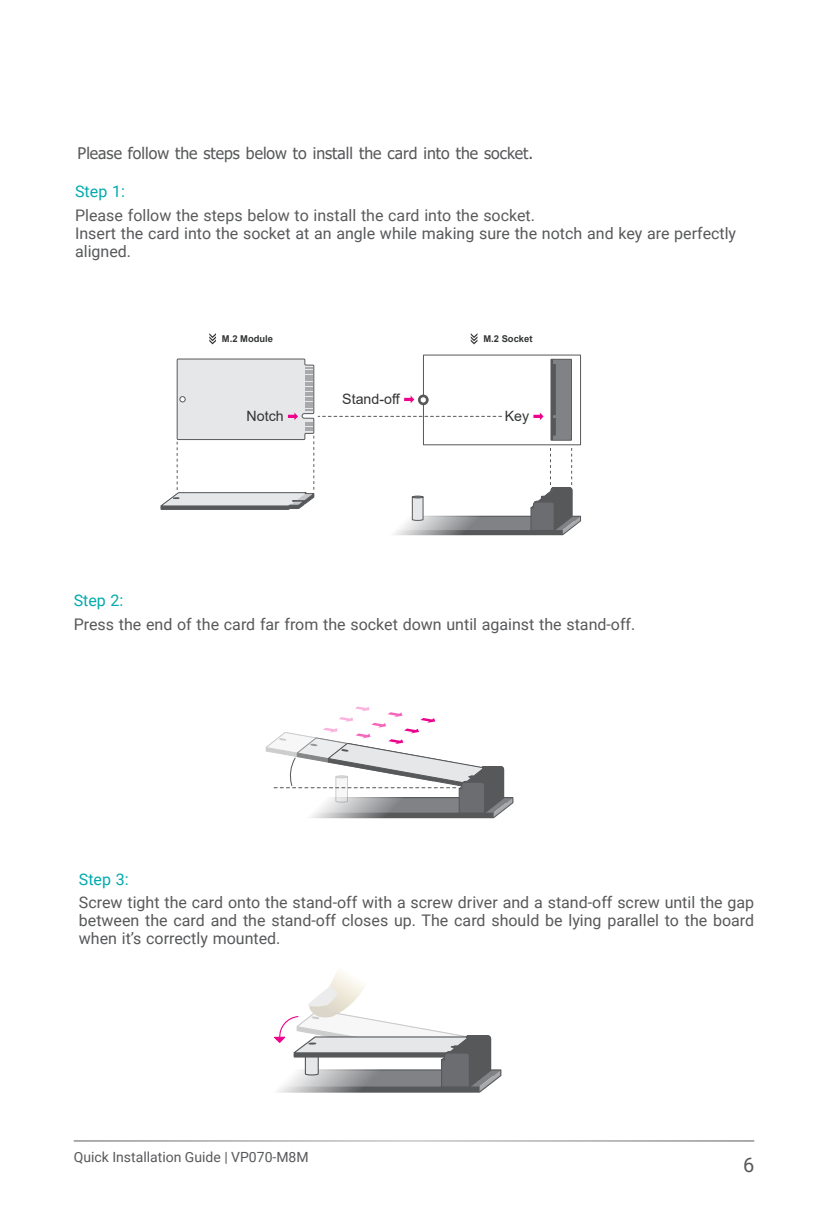
<style>
.page{position:relative;width:828px;height:1225px;background:#fff}
.page>*{position:absolute;margin:0;border:0;box-sizing:border-box;transform-origin:0 0}
.t1{font:20px "Roboto";color:#57585a}
.Body_Text{font:16px/18px "Roboto";color:#57585a;text-align:justify}
.Body_Text-2{font:16px "Tahoma";color:#57585a}
.Body_Text-3{font:16px "Roboto";color:#00aaad}
.t2{font:14.2px "Arial";color:#323333}
.t3{font:14px "Roboto";color:#57585a}
.t4{font:700 9.4px "Arial";color:#323333}
.s1{color:#595a5b}
</style>
<div class="page">
<svg style="left:209px;top:333px;width:7px;height:11px"></svg>
<svg style="left:471px;top:333px;width:6px;height:11px"></svg>
<svg style="left:160px;top:358px;width:421px;height:178px"></svg>
<svg style="left:265px;top:706px;width:249px;height:113px"></svg>
<svg style="left:274px;top:970px;width:228px;height:123px"></svg>
<hr style="left:74px;top:1140px;width:680px;height:1px;background:#57585a">
<p class="Body_Text-2" style="left:78px;top:142px;width:457px">Please follow the steps below to install the card into the socket.</p>
<p class="Body_Text-3" style="left:75px;top:180px;width:51px">Step 1:</p>
<p class="Body_Text" style="left:75px;top:205px;width:662px;text-align:left"><span class="s1">Please follow the steps below to install the card into the socket.<br></span>Insert the card into the socket at an angle while making sure the notch and key are perfectly aligned.</p>
<p class="t4" style="left:222px;top:332px;width:53px">M.2 Module</p>
<p class="t4" style="left:483px;top:332px;width:50px">M.2 Socket</p>
<p class="t2" style="left:247px;top:406px;width:39px">Notch</p>
<p class="t2" style="left:342px;top:389px;width:59px">Stand-off</p>
<p class="t2" style="left:505px;top:406px;width:26px">Key</p>
<p class="Body_Text-3" style="left:74px;top:589px;width:51px">Step 2:</p>
<p class="Body_Text" style="left:74px;top:614px;width:563px">Press the end of the card far from the socket down until against the stand-off.</p>
<p class="Body_Text-3" style="left:79px;top:867px;width:51px">Step 3:</p>
<p class="Body_Text" style="left:79px;top:893px;width:677px">Screw tight the card onto the stand-off with a screw driver and a stand-off screw until the gap between the card and the stand-off closes up. The card should be lying parallel to the board when it’s correctly mounted.</p>
<p class="t3" style="left:74px;top:1147px;width:236px">Quick Installation Guide | VP070-M8M</p>
<p class="t1" style="left:743px;top:1150px;width:13px">6</p>
</div>
